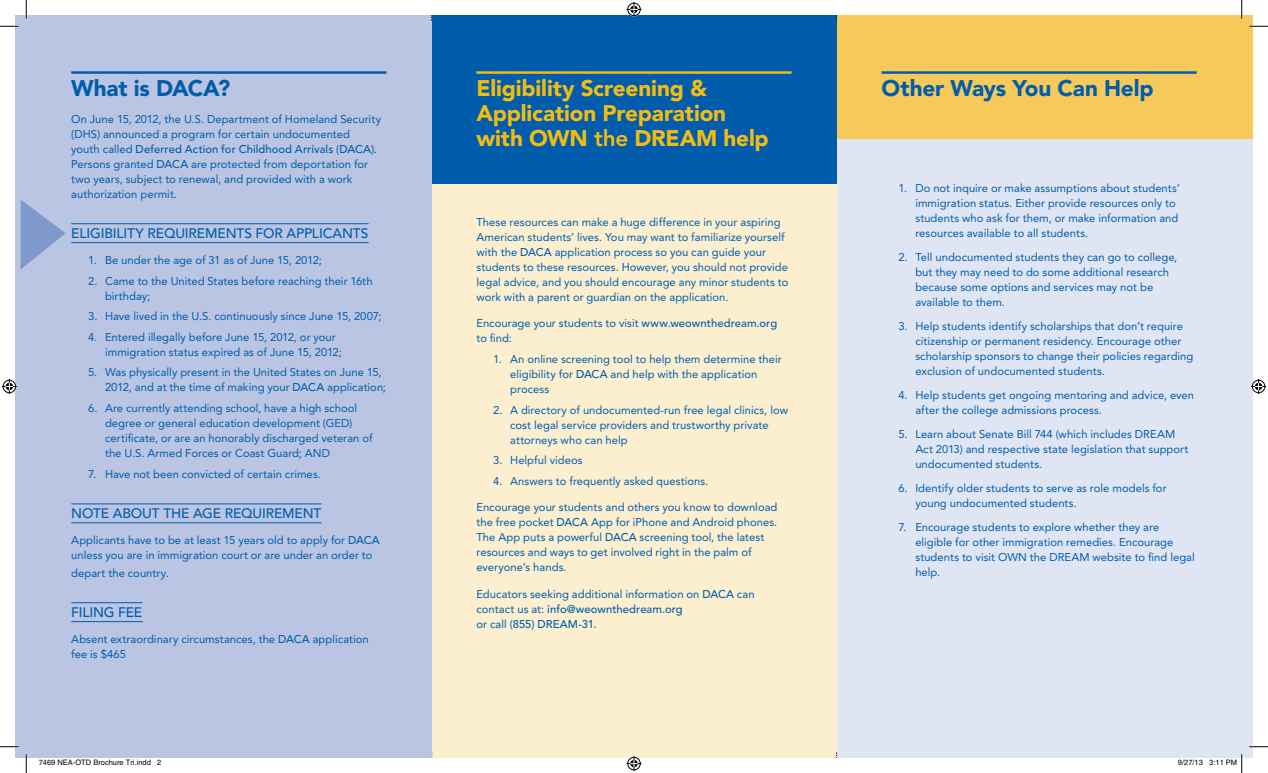
<style>
.page{position:relative;width:1268px;height:773px;background:#fff}
.page>*{position:absolute;margin:0;border:0;box-sizing:border-box;transform-origin:0 0}
.t1{font:900 22.5px/25px "Avenir";letter-spacing:-.01em;color:#f2bc14}
.t2{font:900 22.5px "Avenir";letter-spacing:-.01em;color:#015dab}
.t3{font:500 13.75px "Avenir";letter-spacing:-.01em;color:#015dab}
.t4{font:11.25px/15px "Avenir";color:#015dab}
.t5{font:7.5px "Helvetica";color:#000}
.s1{font-weight:500}
.s2{font-weight:800}
</style>
<div class="page">
<div style="left:821px;top:139px;width:431px;height:619px;background:#e0e5f3"></div>
<div style="left:425px;top:177px;width:411px;height:581px;background:#fbefd0"></div>
<div style="left:825px;top:15px;width:427px;height:124px;background:#f5ca5a"></div>
<div style="left:411px;top:15px;width:425px;height:169px;background:#015dab"></div>
<div style="left:15px;top:15px;width:416px;height:743px;background:#b9c5e3"></div>
<svg style="left:21px;top:200px;width:45px;height:69px"></svg>
<hr style="left:71px;top:71px;width:315px;height:3px;background:#015dab">
<hr style="left:71px;top:223px;width:297px;height:1px;background:#015dab">
<hr style="left:71px;top:242px;width:297px;height:1px;background:#015dab">
<hr style="left:71px;top:503px;width:251px;height:1px;background:#015dab">
<hr style="left:71px;top:522px;width:251px;height:1px;background:#015dab">
<hr style="left:71px;top:602px;width:71px;height:1px;background:#015dab">
<hr style="left:71px;top:621px;width:71px;height:1px;background:#015dab">
<hr style="left:881px;top:71px;width:315px;height:3px;background:#015dab">
<hr style="left:476px;top:71px;width:315px;height:3px;background:#f2bc14">
<svg style="left:0;top:25px;width:19px;height:2px"></svg>
<svg style="left:1249px;top:25px;width:19px;height:2px"></svg>
<svg style="left:0;top:746px;width:19px;height:1px"></svg>
<svg style="left:1249px;top:745px;width:19px;height:2px"></svg>
<svg style="left:25px;top:0;width:2px;height:19px"></svg>
<svg style="left:25px;top:754px;width:2px;height:18px"></svg>
<svg style="left:1241px;top:0;width:1px;height:19px"></svg>
<svg style="left:626px;top:2px;width:15px;height:15px"></svg>
<svg style="left:626px;top:756px;width:15px;height:15px"></svg>
<svg style="left:2px;top:379px;width:15px;height:15px"></svg>
<svg style="left:1251px;top:379px;width:15px;height:15px"></svg>
<svg style="left:1241px;top:754px;width:1px;height:18px"></svg>
<h1 class="t2" style="left:71px;top:75px;width:160px">What is DACA?</h1>
<p class="t4" style="left:71px;top:111px;width:311px">On June 15, 2012, the U.S. Department of Homeland Security (DHS) announced a program for certain undocumented youth called <span class="s1">Deferred Action for Childhood Arrivals (DACA)</span>.<br>Persons granted <span class="s1">DACA</span> are protected from deportation for two years, subject to renewal, and provided with a work authorization permit.</p>
<p class="t3" style="left:71px;top:225px;width:299px">ELIGIBILITY REQUIREM ENTS FOR APPLICANTS</p>
<p class="t4" style="left:88px;top:252px;width:235px">1. Be under the age of 31 as of June 15, 2012;</p>
<p class="t4" style="left:105px;top:273px;width:269px;text-indent:-17px">2. Came to the United States before reaching their 16th birthday;</p>
<p class="t4" style="left:88px;top:309px;width:295px">3. Have lived in the U.S. continuously since June 15, 2007;</p>
<p class="t4" style="left:105px;top:329px;width:238px;text-indent:-17px">4. Entered illegally before June 15, 2012, or your immigration status expired as of June 15, 2012;</p>
<p class="t4" style="left:105px;top:365px;width:282px;text-indent:-17px">5. Was physically present in the United States on June 15,<br>2012, and at the time of making your <span class="s1">DACA</span> application;</p>
<p class="t4" style="left:105px;top:400px;width:269px;text-indent:-17px">6. Are currently attending school, have a high school degree or general education development (GED) certificate, or are an honorably discharged veteran of the U.S. Armed Forces or Coast Guard; AND</p>
<p class="t4" style="left:88px;top:466px;width:234px">7. Have not been convicted of certain crimes.</p>
<p class="t3" style="left:71px;top:505px;width:252px">NOTE ABOUT THE AGE REQUIREM ENT</p>
<p class="t4" style="left:71px;top:532px;width:310px">Applicants have to be at least 15 years old to apply for <span class="s1">DACA </span>unless you are in immigration court or are under an order to</p>
<p class="t4" style="left:71px;top:565px;width:99px">depart the country.</p>
<p class="t3" style="left:71px;top:604px;width:73px">FILING FEE</p>
<p class="t4" style="left:71px;top:631px;width:299px">Absent extraordinary circumstances, the <span class="s1">DACA</span> application fee is $465</p>
<h1 class="t1" style="left:476px;top:76px;width:232px">Eligibility Screening &amp;</h1>
<h1 class="t2" style="left:881px;top:75px;width:273px">Other Ways You Can Help</h1>
<h1 class="t1" style="left:476px;top:101px;width:251px">Application Preparation with Own <span class="s2">the</span> Drea</h1>
<h1 class="t1" style="left:696px;top:126px;width:74px">m help</h1>
<p class="t4" style="left:476px;top:215px;width:313px">These resources can make a huge difference in your aspiring American students’ lives. You may want to familiarize yourself with the <span class="s1">DACA</span> application process so you can guide your students to these resources. However, you should not provide legal advice, and you should encourage any minor students to work with a parent or guardian on the application.</p>
<p class="t4" style="left:476px;top:316px;width:302px">Encourage your students to visit <span class="s1">www.weownthedream.org </span>to find:</p>
<p class="t4" style="left:510px;top:352px;width:273px;text-indent:-17px">1. An online screening tool to help them determine their eligibility for <span class="s1">DACA</span> and help with the application process</p>
<p class="t4" style="left:510px;top:402px;width:279px;text-indent:-17px">2. A directory of undocumented-run free legal clinics, low cost legal service providers and trustworthy private attorneys who can help</p>
<p class="t4" style="left:493px;top:453px;width:91px">3. Helpful videos</p>
<p class="t4" style="left:493px;top:473px;width:216px">4. Answers to frequently asked questions.</p>
<p class="t4" style="left:476px;top:500px;width:302px">Encourage your students and others you know to download the free pocket <span class="s1">DACA</span> App for iPhone and Android phones.<br>The App puts a powerful <span class="s1">DACA</span> screening tool, the latest resources and ways to get involved right in the palm of everyone’s hands.</p>
<p class="t4" style="left:476px;top:586px;width:280px">Educators seeking additional information on <span class="s1">DACA</span> can contact us at: <span class="s1">info@weownthedream.org<br></span>or call <span class="s1">(855) DREAM -31.</span></p>
<p class="t4" style="left:915px;top:181px;width:266px;text-indent:-17px">1. Do not inquire or make assumptions about students’ immigration status. Either provide resources only to students who ask for them, or make information and resources available to all students.</p>
<p class="t4" style="left:915px;top:250px;width:263px;text-indent:-17px">2. Tell undocumented students they can go to college, but they may need to do some additional research because some options and services may not be available to them.</p>
<p class="t4" style="left:915px;top:319px;width:280px;text-indent:-17px">3. Help students identify scholarships that don’t require citizenship or permanent residency. Encourage other scholarship sponsors to change their policies regarding exclusion of undocumented students.</p>
<p class="t4" style="left:915px;top:388px;width:280px;text-indent:-17px">4. Help students get ongoing mentoring and advice, even after the college admissions process.</p>
<p class="t4" style="left:915px;top:427px;width:275px;text-indent:-17px">5. Learn about Senate Bill 744 (which includes DREAM<br>Act 2013) and respective state legislation that support undocumented students.</p>
<p class="t4" style="left:915px;top:481px;width:253px;text-indent:-17px">6. Identify older students to serve as role models for young undocumented students.</p>
<p class="t4" style="left:915px;top:520px;width:281px;text-indent:-17px">7. Encourage students to explore whether they are eligible for other immigration remedies. Encourage students to visit OWN the DREAM website to find legal help.</p>
<p class="t5" style="left:39px;top:758px;width:124px">7469 NEA-OTD Brochure Tri.indd 2</p>
<p class="t5" style="left:1178px;top:758px;width:61px">9/27/13 3:11 PM</p>
</div>
